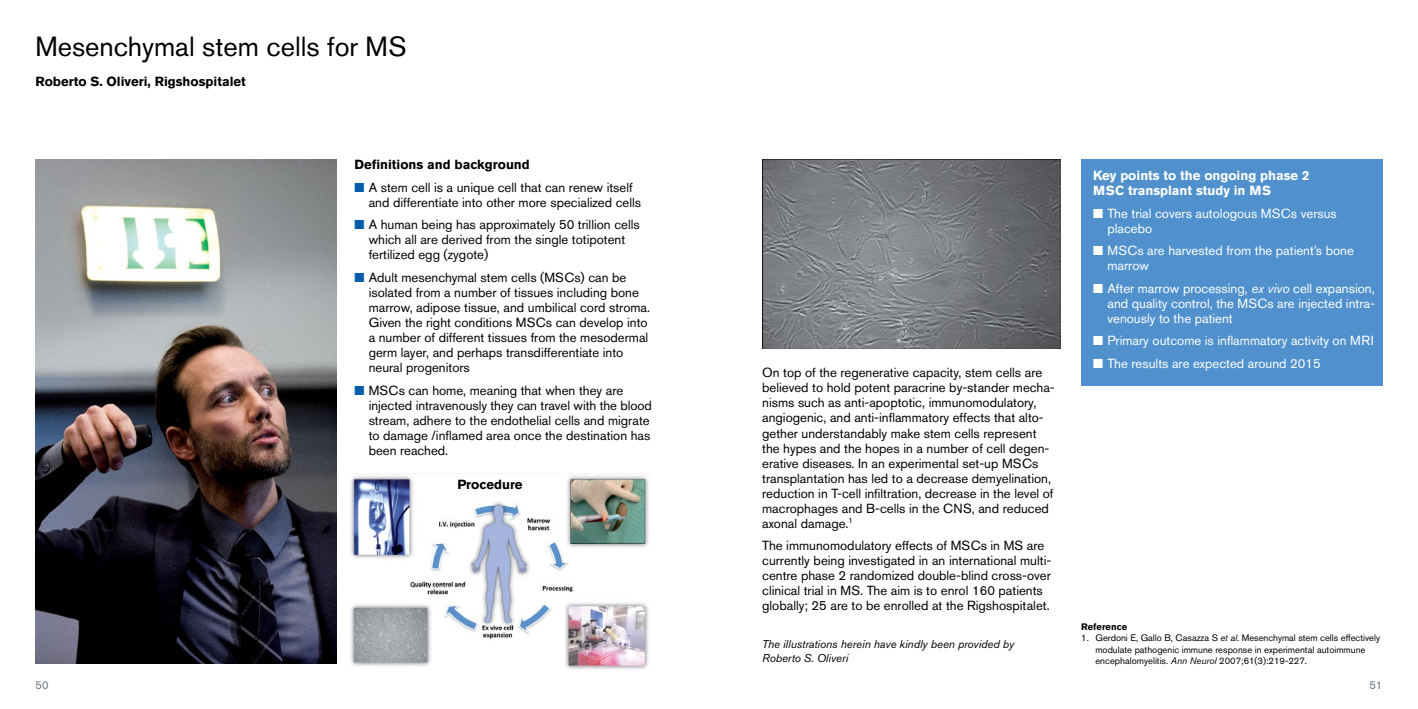
<style>
.page{position:relative;width:1418px;height:709px;background:#fff}
.page>*{position:absolute;margin:0;border:0;box-sizing:border-box;transform-origin:0 0}
.t1{font:27.5px "Akzidenz Grotesk BE";color:#000}
.t2{font:13.12px/15px "Akzidenz Grotesk BE";color:#000}
.t3{font:13.12px/15px "Akzidenz Grotesk BE";color:#fff}
.t4{font:700 13.12px "Akzidenz Grotesk BE";color:#000}
.t5{font:700 13.12px/15px "Akzidenz Grotesk BE";color:#fff}
.t6{font:italic 11.25px/13.8px "Akzidenz Grotesk BE";color:#000}
.t7{font:11.25px "Akzidenz Grotesk BE";color:#6a747b}
.t8{font:9.38px/11.2px "Akzidenz Grotesk BE";color:#000}
.t9{font:700 9.38px "Akzidenz Grotesk BE";color:#000}
.s1{color:#005cab}
.s2{font-style:italic}
</style>
<div class="page">
<div style="left:1081px;top:159px;width:301px;height:227px;background:#5091cd"></div>
<img style="left:35px;top:159px;width:302px;height:504px">
<img style="left:350px;top:473px;width:299px;height:196px">
<img style="left:762px;top:159px;width:298px;height:189px">
<h1 class="t1" style="left:35px;top:30px;width:373px">Mesenchymal stem cells for MS</h1>
<p class="t4" style="left:35px;top:74px;width:212px">Roberto S. Oliveri, Rigshospitalet</p>
<p class="t4" style="left:354px;top:157px;width:177px">Definitions and background</p>
<p class="t2" style="left:369px;top:180px;width:274px;text-indent:-14px"><span class="s1">■</span> A stem cell is a unique cell that can renew itself and differentiate into other more specialized cells</p>
<p class="t2" style="left:369px;top:217px;width:272px;text-indent:-14px"><span class="s1">■</span> A human being has approximately 50 trillion cells which all are derived from the single totipotent fertilized egg (zygote)</p>
<p class="t2" style="left:369px;top:270px;width:283px;text-indent:-14px"><span class="s1">■</span> Adult mesenchymal stem cells (MSCs) can be isolated from a number of tissues including bone marrow, adipose tissue, and umbilical cord stroma.<br>Given the right conditions MSCs can develop into a number of different tissues from the mesodermal germ layer, and perhaps transdifferentiate into neural progenitors</p>
<p class="t2" style="left:369px;top:382px;width:285px;text-indent:-14px"><span class="s1">■</span> MSCs can home, meaning that when they are injected intravenously they can travel with the blood stream, adhere to the endothelial cells and migrate to damage /inflamed area once the destination has been reached.</p>
<p class="t4" style="left:457px;top:477px;width:67px">Procedure</p>
<p class="t2" style="left:762px;top:365px;width:294px">On top of the regenerative capacity, stem cells are believed to hold potent paracrine by-stander mecha&shy;nisms such as anti-apoptotic, immunomodulatory, angiogenic, and anti-inflammatory effects that alto&shy;gether understandably make stem cells represent the hypes and the hopes in a number of cell degen&shy;erative diseases. In an experimental set-up MSCs transplantation has led to a decrease demyelination, reduction in T-cell infiltration, decrease in the level of macrophages and B-cells in the CNS, and reduced axonal damage.<sup>1</sup></p>
<p class="t2" style="left:762px;top:538px;width:290px">The immunomodulatory effects of MSCs in MS are currently being investigated in an international multi&shy;centre phase 2 randomized double-blind cross-over clinical trial in MS. The aim is to enrol 160 patients globally; 25 are to be enrolled at the Rigshospitalet.</p>
<p class="t6" style="left:762px;top:637px;width:253px">The illustrations herein have kindly been provided by<br>Roberto S. Oliveri</p>
<p class="t5" style="left:1093px;top:168px;width:218px">Key points to the ongoing phase 2<br>MSC transplant study in MS</p>
<p class="t3" style="left:1107px;top:205px;width:231px;text-indent:-14px">■ The trial covers autologous MSCs versus placebo</p>
<p class="t3" style="left:1107px;top:243px;width:248px;text-indent:-14px">■ MSCs are harvested from the patient’s bone marrow</p>
<p class="t3" style="left:1107px;top:280px;width:269px;text-align:justify;text-indent:-14px">■ After marrow processing, <span class="s2">ex vivo</span> cell expansion, and quality control, the MSCs are injected intra&shy;venously to the patient</p>
<p class="t3" style="left:1093px;top:333px;width:282px">■ Primary outcome is inflammatory activity on MRI</p>
<p class="t3" style="left:1093px;top:355px;width:229px">■ The results are expected around 2015</p>
<p class="t9" style="left:1081px;top:621px;width:48px">Reference</p>
<p class="t8" style="left:1095px;top:632px;width:286px;text-indent:-14px">1. Gerdoni E, Gallo B, Casazza S <span class="s2">et al</span>. Mesenchymal stem cells effectively modulate pathogenic immune response in experimental autoimmune encephalomyelitis. <span class="s2">Ann Neurol</span> 2007;61(3):219-227.</p>
<p class="t7" style="left:35px;top:678px;width:15px">50</p>
<p class="t7" style="left:1369px;top:678px;width:15px">51</p>
</div>
